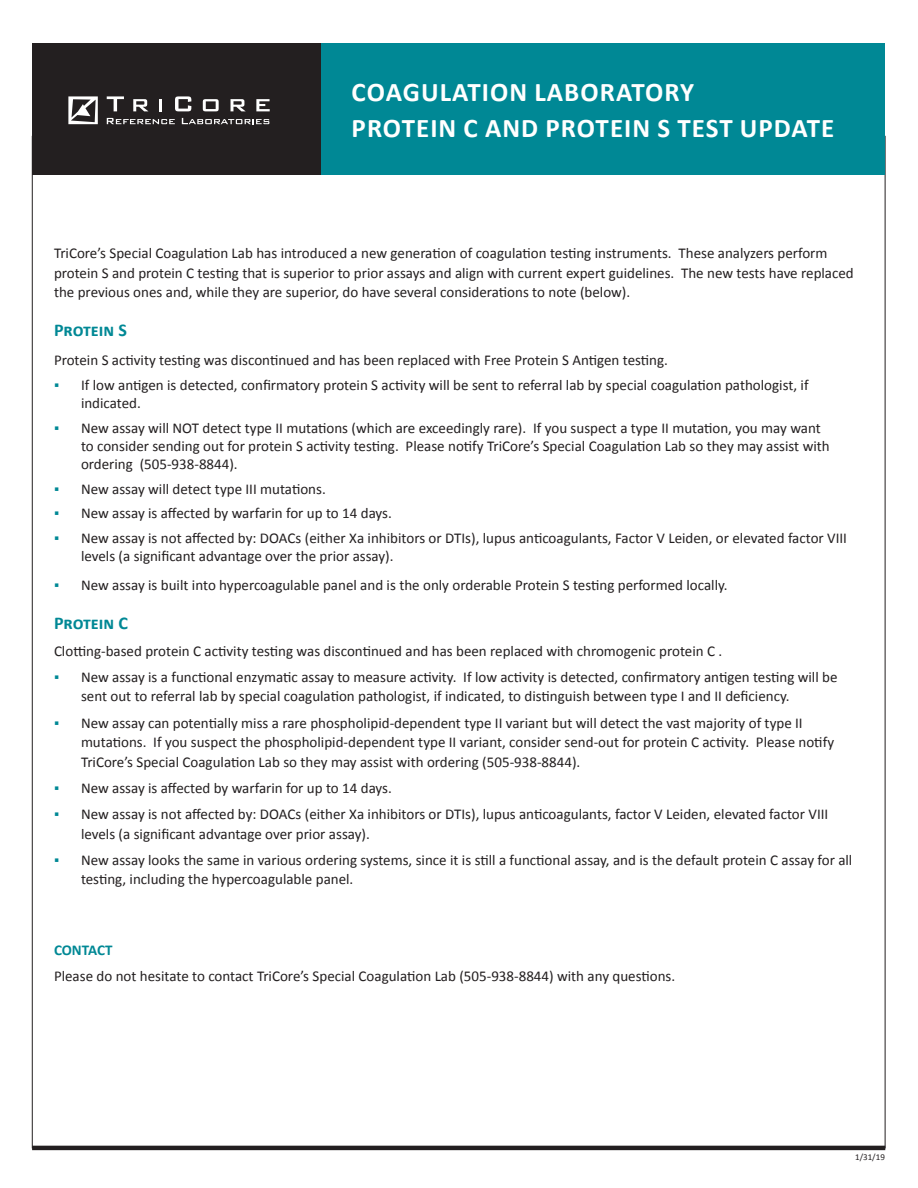
<style>
.page{position:relative;width:918px;height:1188px;background:#fff}
.page>*{position:absolute;margin:0;border:0;box-sizing:border-box;transform-origin:0 0}
.author_copy{font:700 27px "Calibri";letter-spacing:.04em;color:#fff}
.t1{font:700 18px "Calibri";color:#008895}
.t2{font:15px/19.5px "Calibri";color:#231f20}
.t3{font:700 15px "Calibri";letter-spacing:-.005em;color:#008895}
.t4{font:9px "Calibri";color:#231f20}
.s1{color:#008895}
</style>
<div class="page">
<hr style="left:32px;top:1146px;width:853px;height:4px;background:#231f20">
<div style="left:320px;top:43px;width:565px;height:132px;background:#008895"></div>
<div style="left:32px;top:43px;width:288px;height:132px;background:#231f20"></div>
<svg style="left:107px;top:96px;width:17px;height:15px"></svg>
<svg style="left:133px;top:99px;width:15px;height:12px"></svg>
<svg style="left:159px;top:99px;width:3px;height:12px"></svg>
<svg style="left:175px;top:96px;width:16px;height:15px"></svg>
<svg style="left:203px;top:99px;width:16px;height:12px"></svg>
<svg style="left:231px;top:99px;width:14px;height:12px"></svg>
<svg style="left:256px;top:99px;width:14px;height:12px"></svg>
<svg style="left:182px;top:118px;width:87px;height:6px"></svg>
<svg style="left:68px;top:96px;width:30px;height:28px"></svg>
<svg style="left:107px;top:118px;width:68px;height:6px"></svg>
<p class="author_copy" style="left:352px;top:75px;width:344px">COAGULATION LABORATORY</p>
<p class="author_copy" style="left:352px;top:111px;width:484px">PROTEIN C AND PROTEIN S TEST UPDATE</p>
<p class="t2" style="left:54px;top:244px;width:801px">TriCore’s Special Coagulation Lab has introduced a new generation of coagulation testing instruments. These analyzers perform protein S and protein C testing that is superior to prior assays and align with current expert guidelines. The new tests have replaced the previous ones and, while they are superior, do have several considerations to note (below).</p>
<p class="t1" style="left:54px;top:319px;width:74px">Protein S</p>
<p class="t2" style="left:54px;top:351px;width:615px">Protein S activity testing was discontinued and has been replaced with Free Protein S Antigen testing.</p>
<p class="t2" style="left:81px;top:376px;width:729px;line-height:18px;text-indent:-27px"><span class="s1">▪</span> If low antigen is detected, confirmatory protein S activity will be sent to referral lab by special coagulation pathologist, if indicated.</p>
<p class="t2" style="left:81px;top:419px;width:750px;line-height:18px;text-indent:-27px"><span class="s1">▪</span> New assay will NOT detect type II mutations (which are exceedingly rare). If you suspect a type II mutation, you may want to consider sending out for protein S activity testing. Please notify TriCore’s Special Coagulation Lab so they may assist with ordering (505-938-8844).</p>
<p class="t2" style="left:54px;top:479px;width:273px"><span class="s1">▪</span> New assay will detect type III mutations.</p>
<p class="t2" style="left:54px;top:504px;width:339px"><span class="s1">▪</span> New assay is affected by warfarin for up to 14 days.</p>
<p class="t2" style="left:81px;top:529px;width:768px;line-height:18px;text-indent:-27px"><span class="s1">▪</span> New assay is not affected by: DOACs (either Xa inhibitors or DTIs), lupus anticoagulants, Factor V Leiden, or elevated factor VIII levels (a significant advantage over the prior assay).</p>
<p class="t2" style="left:54px;top:576px;width:675px"><span class="s1">▪</span> New assay is built into hypercoagulable panel and is the only orderable Protein S testing performed locally.</p>
<p class="t1" style="left:54px;top:612px;width:75px">Protein C</p>
<p class="t2" style="left:54px;top:641px;width:670px">Clotting-based protein C activity testing was discontinued and has been replaced with chromogenic protein C .</p>
<p class="t2" style="left:81px;top:667px;width:758px;text-indent:-27px"><span class="s1">▪</span> New assay is a functional enzymatic assay to measure activity. If low activity is detected, confirmatory antigen testing will be sent out to referral lab by special coagulation pathologist, if indicated, to distinguish between type I and II deficiency.</p>
<p class="t2" style="left:81px;top:713px;width:755px;text-indent:-27px"><span class="s1">▪</span> New assay can potentially miss a rare phospholipid-dependent type II variant but will detect the vast majority of type II mutations. If you suspect the phospholipid-dependent type II variant, consider send-out for protein C activity. Please notify<br>TriCore’s Special Coagulation Lab so they may assist with ordering (505-938-8844).</p>
<p class="t2" style="left:54px;top:778px;width:339px"><span class="s1">▪</span> New assay is affected by warfarin for up to 14 days.</p>
<p class="t2" style="left:81px;top:805px;width:749px;text-indent:-27px"><span class="s1">▪</span> New assay is not affected by: DOACs (either Xa inhibitors or DTIs), lupus anticoagulants, factor V Leiden, elevated factor VIII levels (a significant advantage over prior assay).</p>
<p class="t2" style="left:81px;top:850px;width:773px;text-indent:-27px"><span class="s1">▪</span> New assay looks the same in various ordering systems, since it is still a functional assay, and is the default protein C assay for all testing, including the hypercoagulable panel.</p>
<p class="t3" style="left:54px;top:940px;width:60px">CONTACT</p>
<p class="t2" style="left:54px;top:967px;width:623px">Please do not hesitate to contact TriCore’s Special Coagulation Lab (505-938-8844) with any questions.</p>
<p class="t4" style="left:855px;top:1151px;width:31px">1/31/19</p>
</div>
